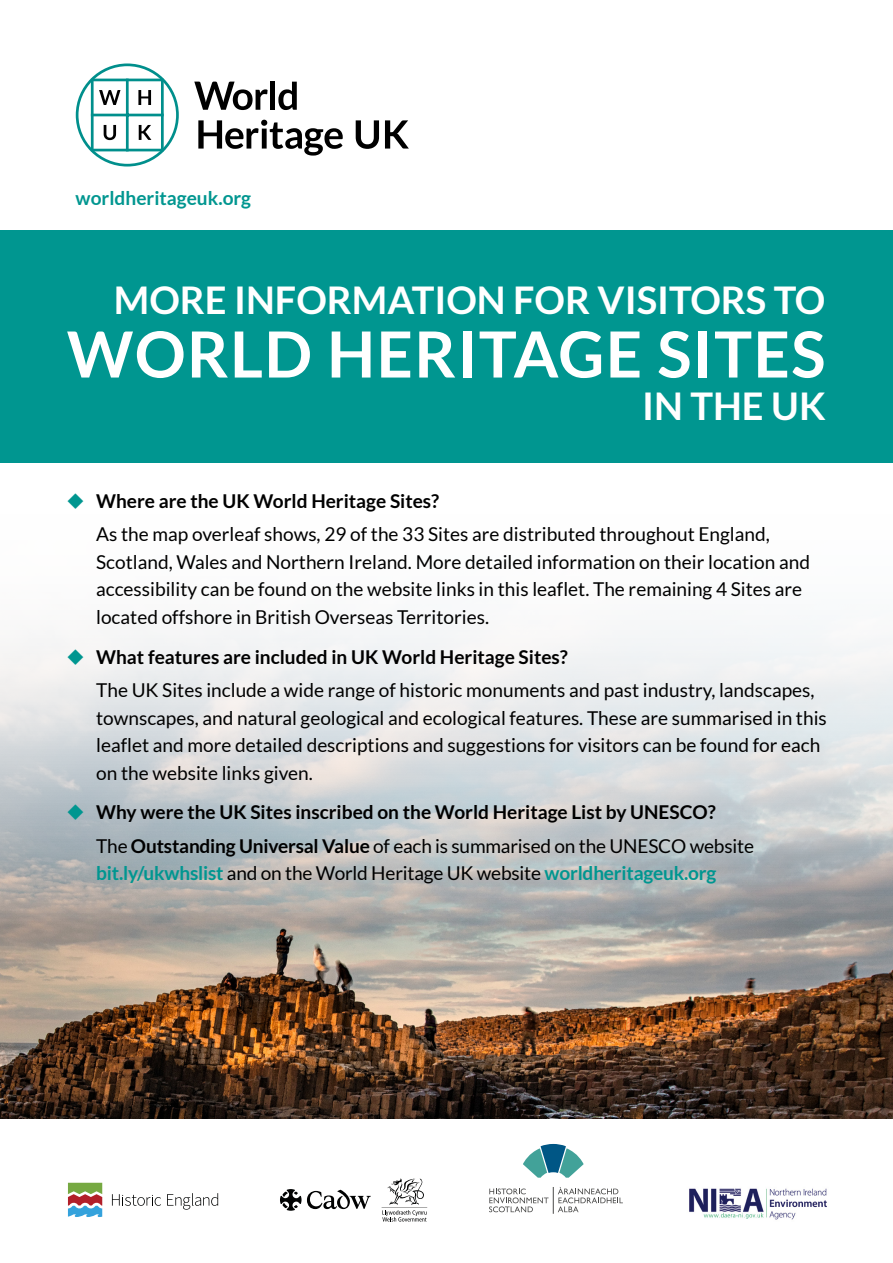
<style>
.page{position:relative;width:893px;height:1263px;background:#fff}
.page>*{position:absolute;margin:0;border:0;box-sizing:border-box;transform-origin:0 0}
.t1{font:700 63.6px "Lato";letter-spacing:.02em;color:#fff}
.t2{font:700 38.25px "Lato";color:#fff}
.t3{font:19.05px/27.6px "Lato";color:#000}
.t4{font:700 19.05px/33.6px "Lato";color:#000}
.t5{font:700 19.05px "Lato";letter-spacing:-.01em;color:#009690}
.s1{font-weight:400}
.s2{font-weight:400;color:#000}
</style>
<div class="page">
<svg style="left:76px;top:63px;width:103px;height:104px"></svg>
<svg style="left:194px;top:82px;width:74px;height:28px"></svg>
<div style="left:270px;top:82px;width:5px;height:28px;background:#000"></div>
<svg style="left:278px;top:82px;width:19px;height:28px"></svg>
<svg style="left:198px;top:120px;width:145px;height:36px"></svg>
<svg style="left:356px;top:120px;width:23px;height:29px"></svg>
<svg style="left:385px;top:120px;width:24px;height:29px"></svg>
<img style="left:0;top:625px;width:893px;height:494px">
<div style="left:0;top:231px;width:893px;height:232px;background:#009690"></div>
<svg style="left:280px;top:1189px;width:91px;height:22px"></svg>
<svg style="left:382px;top:1178px;width:45px;height:43px"></svg>
<img style="left:689px;top:1188px;width:138px;height:32px">
<svg style="left:523px;top:1144px;width:61px;height:34px"></svg>
<svg style="left:489px;top:1187px;width:134px;height:27px"></svg>
<svg style="left:68px;top:1183px;width:34px;height:34px"></svg>
<svg style="left:112px;top:1194px;width:49px;height:12px"></svg>
<svg style="left:167px;top:1193px;width:51px;height:16px"></svg>
<svg style="left:68px;top:648px;width:15px;height:16px"></svg>
<svg style="left:68px;top:804px;width:15px;height:16px"></svg>
<p class="t5" style="left:76px;top:187px;width:177px">worldheritageuk.org</p>
<h2 class="t2" style="left:114px;top:278px;width:713px">MORE INFORMATION FOR VISITORS TO</h2>
<h1 class="t1" style="left:67px;top:318px;width:760px">WORLD HERITAGE SITES</h1>
<h2 class="t2" style="left:642px;top:384px;width:185px">IN THE UK</h2>
<p class="t4" style="left:96px;top:484px;width:345px">Where are the UK World Heritage Sites?</p>
<p class="t3" style="left:96px;top:520px;width:715px">As the map overleaf shows, 29 of the 33 Sites are distributed throughout England, Scotland, Wales and Northern Ireland. More detailed information on their location and accessibility can be found on the website links in this leaflet. The remaining 4 Sites are located offshore in British Overseas Territories.</p>
<p class="t4" style="left:96px;top:639px;width:473px">What features are included in UK World Heritage Sites?</p>
<p class="t3" style="left:96px;top:676px;width:732px">The UK Sites include a wide range of historic monuments and past industry, landscapes, townscapes, and natural geological and ecological features. These are summarised in this leaflet and more detailed descriptions and suggestions for visitors can be found for each on the website links given.</p>
<p class="t4" style="left:96px;top:795px;width:659px">Why were the UK Sites inscribed on the World Heritage List by UNESCO?<br><span class="s1">The</span> Outstanding Universal Value <span class="s1">of each is summarised on the UNESCO website</span></p>
<p class="t5" style="left:96px;top:862px;width:622px">bit.ly/ukwhslist <span class="s2">and on the World Heritage UK website</span> worldheritageuk.org</p>
</div>
